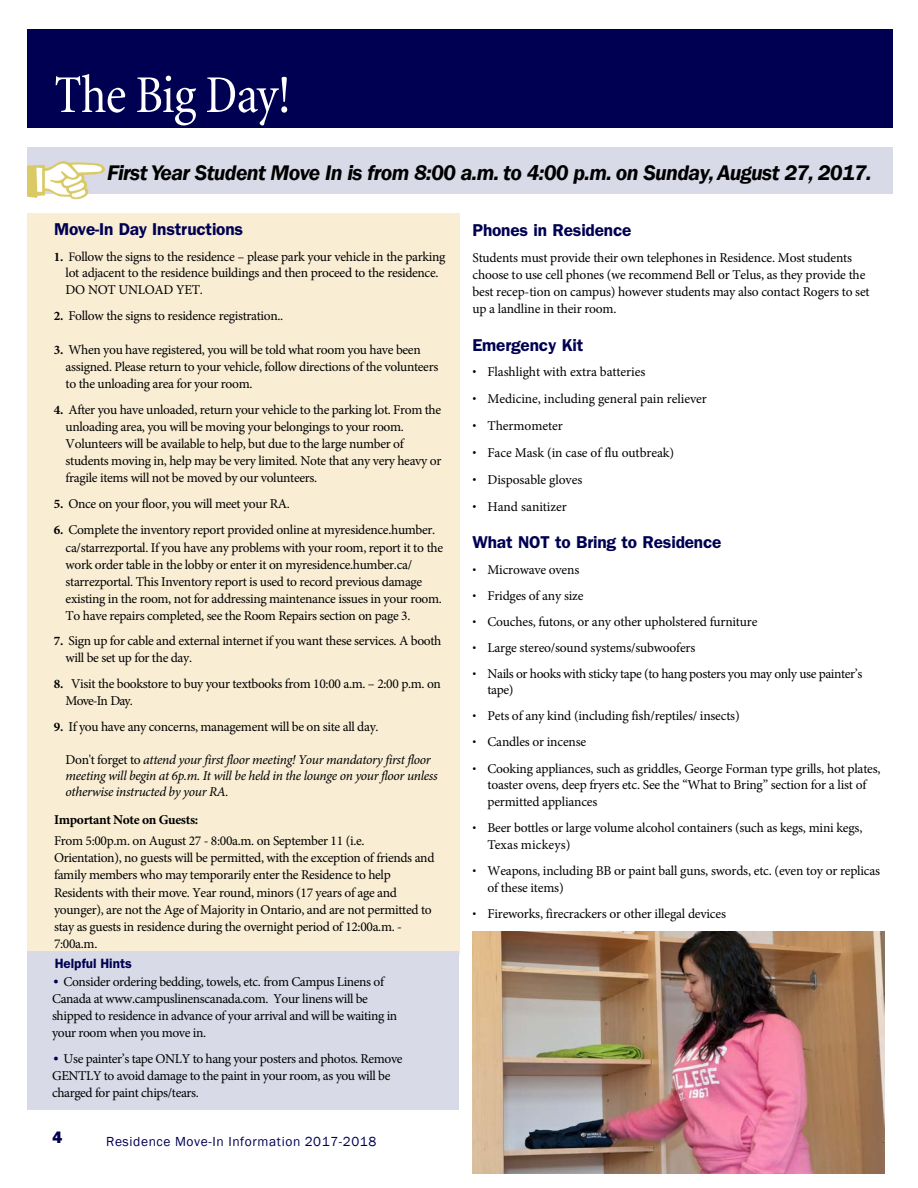
<style>
.page{position:relative;width:918px;height:1188px;background:#fff}
.page>*{position:absolute;margin:0;border:0;box-sizing:border-box;transform-origin:0 0}
.t1{font:condensed 54px "Minion";letter-spacing:-.015em;color:#fff}
.t2{font:italic 21.75px "Franklin Gothic Demi";letter-spacing:-.03em;color:#000}
.t3{font:600 17.25px "Franklin Gothic";letter-spacing:-.01em;color:#000052}
.t4{font:800 16.5px "Franklin Gothic";color:#000052}
.t5{font:13.5px/17.1px "Minion Pro";letter-spacing:-.025em;color:#000}
.t6{font:italic 13.5px/16.2px "Minion Pro";letter-spacing:-.025em;color:#000}
.t7{font:13.5px "Minion Pro";letter-spacing:-.005em;color:#000}
.t8{font:13.5px "Franklin Gothic";letter-spacing:.045em;color:#000052}
.t9{font:700 13.5px "Minion Pro";letter-spacing:-.025em;color:#000}
.t10{font:600 13.5px "Franklin Gothic";color:#000052}
.s1{font-family:"Franklin Gothic";font-weight:600}
.s2{font-weight:700;font-size:13.05px}
.s3{font-family:"Minion";font-size:13.05px}
.s4{font-style:normal}
.s5{font-family:"Minion"}
.s6{font-family:"Franklin Gothic";font-weight:600;font-size:13.05px;color:#000052}
.s7{font-style:inherit}
</style>
<div class="page">
<img style="left:472px;top:932px;width:413px;height:241px">
<div style="left:28px;top:213px;width:432px;height:741px;background:#f9edd4"></div>
<div style="left:28px;top:951px;width:431px;height:159px;background:#d8dae7"></div>
<div style="left:27px;top:148px;width:866px;height:46px;background:#d8dae7"></div>
<div style="left:27px;top:29px;width:866px;height:99px;background:#000052"></div>
<svg style="left:27px;top:161px;width:78px;height:38px"></svg>
<h1 class="t1" style="left:54px;top:67px;width:238px">The Big Day!</h1>
<h2 class="t2" style="left:107px;top:159px;width:766px">First Year Student Move In is from 8:00 a.m. to 4:00 p.m. on Sunday,August 2<span class="s1">7</span>, 201<span class="s1">7</span>.</h2>
<p class="t3" style="left:54px;top:219px;width:191px">Move-In Day Instructions</p>
<p class="t5" style="left:66px;top:248px;width:381px;text-indent:-12px"><span class="s2">1.</span> <span class="s3">F</span>ollow the signs to the residence – please park your vehicle in the parking lot adjacent to the residence buildings and then proceed to the residence.<br>DO NOT UNLOAD YET.</p>
<p class="t5" style="left:54px;top:308px;width:231px"><span class="s2">2.</span> Follow the signs to residence registration..</p>
<p class="t5" style="left:66px;top:341px;width:374px;text-indent:-12px"><span class="s2">3.</span> When you have registered, you will be told what room you have been assigned. Please return to your vehicle, follow directions of the volunteers to the unloading area for your room.</p>
<p class="t5" style="left:66px;top:401px;width:377px;text-indent:-12px"><span class="s2">4.</span> After you have unloaded, return your vehicle to the parking lot. From the unloading area, you will be moving your belongings to your room.<br>Volunteers will be available to help, but due to the large number of students moving in, help may be very limited. Note that any very heavy or fragile items will not be moved by our volunteers.</p>
<p class="t5" style="left:54px;top:496px;width:238px"><span class="s2">5.</span> Once on your floor, you will meet your RA.</p>
<p class="t5" style="left:66px;top:522px;width:379px;text-indent:-12px"><span class="s2">6.</span> Complete the inventory report provided online at myresidence.humber. ca/starrezportal. If you have any problems with your room, report it to the work order table in the lobby or enter it on myresidence.humber.ca/ starrezportal. This Inventory report is used to record previous damage existing in the room, not for addressing maintenance issues in your room.<br>To have repairs completed, see the Room Repairs section on page 3.</p>
<p class="t5" style="left:66px;top:633px;width:377px;text-indent:-12px"><span class="s2">7.</span> Sign up for cable and external internet if you want these services. A booth will be set up for the day.</p>
<p class="t5" style="left:66px;top:676px;width:377px;text-indent:-12px"><span class="s2">8.</span> Visit the bookstore to buy your textbooks from 10:00 a.m. – 2:00 p.m. on<br>Move-In Day.</p>
<p class="t5" style="left:54px;top:718px;width:326px"><span class="s2">9.</span> If you have any concerns, management will be on site all day.</p>
<p class="t6" style="left:66px;top:751px;width:374px"><span class="s4">Don't forget to</span> attend your first floor meeting! Your mandatory first floor meeting will begin at 6p.m. It will be held in the lounge on your floor unless otherwise instructed by your RA.</p>
<p class="t9" style="left:54px;top:810px;width:146px">Important Note on Guests:</p>
<p class="t5" style="left:54px;top:832px;width:382px">From 5:00p.m. on August 27 - 8:00a.m. on September 11 (i.e.<br>Orientation), no guests will be permitted, with the exception of friends and family members who may temporarily enter the Residence to help Residents with their move. Year round, minors (17 years of age and younger), are not the Age of Majority in Ontario, and are not permitted to stay as guests in residence during the overnight period of 12:00a.m. - 7:00a.m.</p>
<p class="t3" style="left:472px;top:220px;width:161px">Phones in Residence</p>
<p class="t5" style="left:472px;top:249px;width:399px">Students must provide their own telephones in Residence. Most students choose to use cell phones (we recommend Bell or Telus, as they provide the best recep-tion on campus) however students may also contact Rogers to set up a landline in their room.</p>
<p class="t3" style="left:472px;top:335px;width:112px">Emergency Kit</p>
<p class="t7" style="left:472px;top:362px;width:174px"><span class="s5">•</span> Flashlight with extra batteries</p>
<p class="t7" style="left:472px;top:389px;width:236px"><span class="s5">•</span> Medicine, including general pain reliever</p>
<p class="t7" style="left:472px;top:416px;width:92px"><span class="s5">•</span> Thermometer</p>
<p class="t7" style="left:472px;top:443px;width:203px"><span class="s5">•</span> Face Mask (in case of flu outbreak)</p>
<p class="t7" style="left:472px;top:470px;width:111px"><span class="s5">•</span> Disposable gloves</p>
<p class="t7" style="left:472px;top:498px;width:96px"><span class="s5">•</span> Hand sanitizer</p>
<p class="t3" style="left:472px;top:532px;width:251px">What NOT to Bring to Residence</p>
<p class="t5" style="left:472px;top:561px;width:108px"><span class="s3">•</span> Microwave ovens</p>
<p class="t5" style="left:472px;top:587px;width:112px"><span class="s3">•</span> Fridges of any size</p>
<p class="t5" style="left:472px;top:613px;width:286px"><span class="s3">•</span> Couches, futons, or any other upholstered furniture</p>
<p class="t5" style="left:472px;top:639px;width:224px"><span class="s3">•</span> Large stereo/sound systems/subwoofers</p>
<p class="t5" style="left:487px;top:666px;width:376px;line-height:16.2px;text-indent:-15px"><span class="s3">•</span> Nails or hooks with sticky tape (to hang posters you may only use painter’s tape)</p>
<p class="t5" style="left:472px;top:708px;width:269px"><span class="s3">•</span> Pets of any kind (including fish/reptiles/ insects)</p>
<p class="t5" style="left:472px;top:734px;width:115px"><span class="s3">•</span> Candles or incense</p>
<p class="t5" style="left:487px;top:760px;width:395px;text-indent:-15px"><span class="s3">•</span> Cooking appliances, such as griddles, George Forman type grills, hot plates, toaster ovens, deep fryers etc. See the “What to Bring” section for a list of permitted appliances</p>
<p class="t5" style="left:487px;top:820px;width:376px;text-indent:-15px"><span class="s3">•</span> Beer bottles or large volume alcohol containers (such as kegs, mini kegs,<br>Texas mickeys)</p>
<p class="t5" style="left:487px;top:863px;width:394px;text-indent:-15px"><span class="s3">•</span> Weapons, including BB or paint ball guns, swords, etc. (even toy or replicas of these items)</p>
<p class="t5" style="left:472px;top:905px;width:255px"><span class="s3">•</span> Fireworks, firecrackers or other illegal devices</p>
<p class="t10" style="left:55px;top:956px;width:79px">Helpful Hints</p>
<p class="t5" style="left:52px;top:973px;width:347px"><span class="s6">•</span> Consider ordering bedding, towels, etc. from Campus Linens of Canada at www.campuslinenscanada.com. Your linens will be shipped to residence in advance of your arrival and will be waiting in your room when you move in.</p>
<p class="t5" style="left:52px;top:1050px;width:352px"><span class="s6">•</span> Use painter’s tape ONLY to hang your posters and photos. Remove<br>GENTLY to avoid damage to the paint in your room, as you will be charged for paint chips/tears.</p>
<p class="t4" style="left:52px;top:1128px;width:11px">4</p>
<p class="t8" style="left:106px;top:1133px;width:272px">Residence Move-In Information 201<span class="s7">7</span>-201<span class="s7">8</span></p>
</div>
